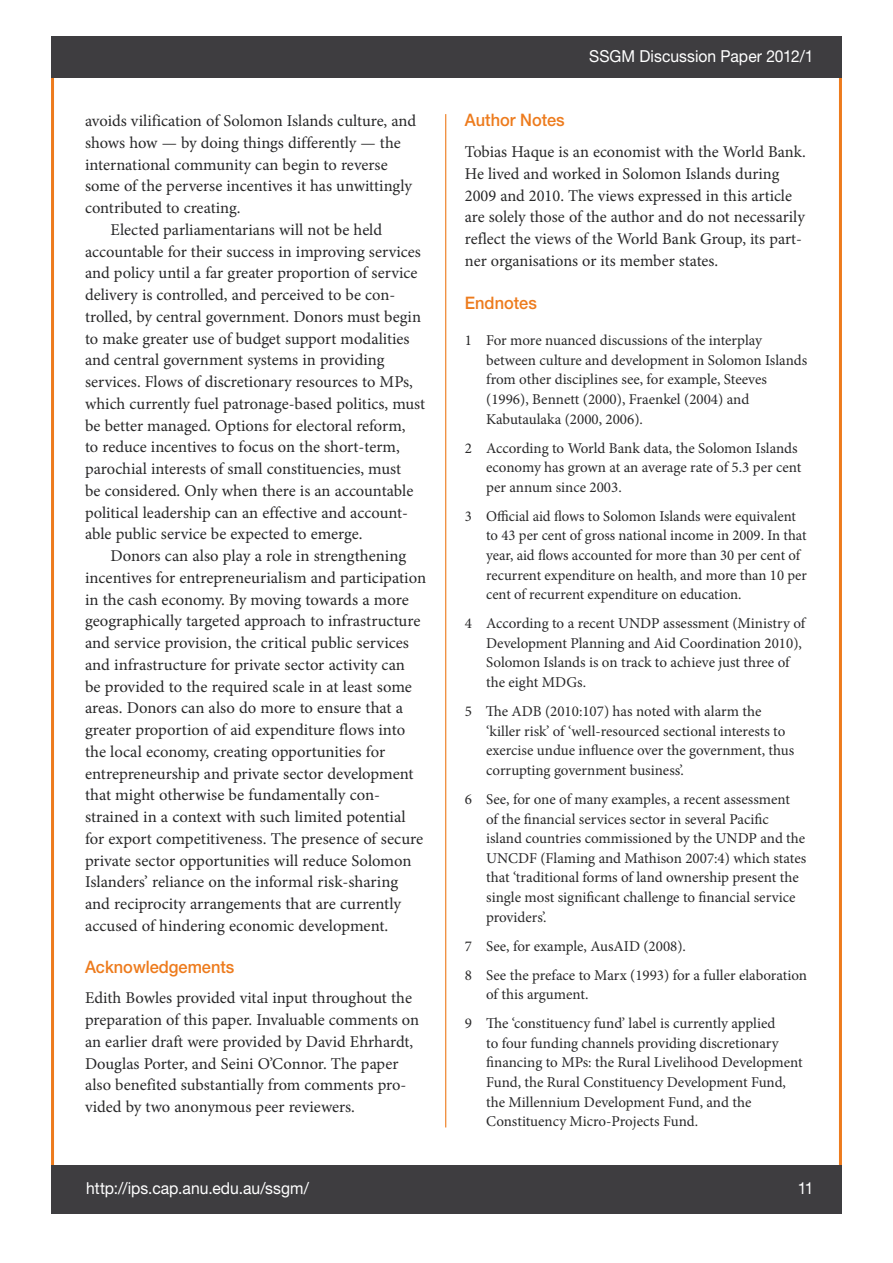
<style>
.page{position:relative;width:893px;height:1263px;background:#fff}
.page>*{position:absolute;margin:0;border:0;box-sizing:border-box;transform-origin:0 0}
.t1{font:500 17.25px "Helvetica Neue LT Std";color:#ed7b1d;scale:.95 1}
.t2{font:16.5px/21.8px "Minion Pro";color:#282829}
.t3{font:16.5px "Helvetica Neue LT Std";color:#fff;scale:.95 1}
.t4{font:15px/19.6px "Minion Pro";color:#282829}
</style>
<div class="page">
<div style="left:51px;top:1165px;width:790px;height:49px;background:#3e3d40"></div>
<hr style="left:445px;top:114px;width:1px;height:1013px;background:#ed7b1d">
<div style="left:51px;top:36px;width:791px;height:42px;background:#3e3d40"></div>
<p class="t2" style="left:85px;top:110px;width:333px">avoids vilification of Solomon Islands culture, and</p>
<p class="t2" style="left:85px;top:132px;width:317px">shows how — by doing things differently — the</p>
<p class="t2" style="left:85px;top:154px;width:304px">international community can begin to reverse</p>
<p class="t2" style="left:85px;top:175px;width:328px">some of the perverse incentives it has unwittingly</p>
<p class="t2" style="left:85px;top:197px;width:157px">contributed to creating.</p>
<p class="t2" style="left:111px;top:219px;width:273px">Elected parliamentarians will not be held</p>
<p class="t2" style="left:85px;top:241px;width:337px">accountable for their success in improving services</p>
<p class="t2" style="left:85px;top:262px;width:334px">and policy until a far greater proportion of service</p>
<p class="t2" style="left:85px;top:284px;width:312px">delivery is controlled, and perceived to be con-</p>
<p class="t2" style="left:85px;top:306px;width:337px">trolled, by central government. Donors must begin</p>
<p class="t2" style="left:85px;top:327px;width:326px">to make greater use of budget support modalities</p>
<p class="t2" style="left:85px;top:349px;width:301px">and central government systems in providing</p>
<p class="t2" style="left:85px;top:371px;width:329px">services. Flows of discretionary resources to MPs,</p>
<p class="t2" style="left:85px;top:393px;width:342px">which currently fuel patronage-based politics, must</p>
<p class="t2" style="left:85px;top:414px;width:322px">be better managed. Options for electoral reform,</p>
<p class="t2" style="left:85px;top:436px;width:316px">to reduce incentives to focus on the short-term,</p>
<p class="t2" style="left:85px;top:458px;width:318px">parochial interests of small constituencies, must</p>
<p class="t2" style="left:85px;top:480px;width:330px">be considered. Only when there is an accountable</p>
<p class="t2" style="left:85px;top:501px;width:325px">political leadership can an effective and account-</p>
<p class="t2" style="left:85px;top:523px;width:279px">able public service be expected to emerge.</p>
<p class="t2" style="left:111px;top:545px;width:297px">Donors can also play a role in strengthening</p>
<p class="t2" style="left:85px;top:567px;width:343px">incentives for entrepreneurialism and participation</p>
<p class="t2" style="left:85px;top:589px;width:325px">in the cash economy. By moving towards a more</p>
<p class="t2" style="left:85px;top:610px;width:337px">geographically targeted approach to infrastructure</p>
<p class="t2" style="left:85px;top:632px;width:326px">and service provision, the critical public services</p>
<p class="t2" style="left:85px;top:654px;width:321px">and infrastructure for private sector activity can</p>
<p class="t2" style="left:85px;top:676px;width:328px">be provided to the required scale in at least some</p>
<p class="t2" style="left:85px;top:697px;width:320px">areas. Donors can also do more to ensure that a</p>
<p class="t2" style="left:85px;top:719px;width:322px">greater proportion of aid expenditure flows into</p>
<p class="t2" style="left:85px;top:741px;width:302px">the local economy, creating opportunities for</p>
<p class="t2" style="left:85px;top:762px;width:330px">entrepreneurship and private sector development</p>
<p class="t2" style="left:85px;top:784px;width:297px">that might otherwise be fundamentally con-</p>
<p class="t2" style="left:85px;top:806px;width:322px">strained in a context with such limited potential</p>
<p class="t2" style="left:85px;top:828px;width:340px">for export competitiveness. The presence of secure</p>
<p class="t2" style="left:85px;top:849px;width:328px">private sector opportunities will reduce Solomon</p>
<p class="t2" style="left:85px;top:871px;width:315px">Islanders’ reliance on the informal risk-sharing</p>
<p class="t2" style="left:85px;top:893px;width:318px">and reciprocity arrangements that are currently</p>
<p class="t2" style="left:85px;top:915px;width:305px">accused of hindering economic development.</p>
<p class="t1" style="left:85px;top:957px;width:159px">Acknowledgements</p>
<p class="t2" style="left:85px;top:987px;width:336px">Edith Bowles provided vital input throughout the preparation of this paper. Invaluable comments on an earlier draft were provided by David Ehrhardt, Douglas Porter, and Seini O’Connor. The paper also benefited substantially from comments pro&shy;vided by two anonymous peer reviewers.</p>
<p class="t3" style="left:589px;top:47px;width:238px">SSGM Discussion Paper 2012/1</p>
<p class="t1" style="left:465px;top:110px;width:107px">Author Notes</p>
<p class="t2" style="left:465px;top:141px;width:342px">Tobias Haque is an economist with the World Bank.<br>He lived and worked in Solomon Islands during 2009 and 2010. The views expressed in this article are solely those of the author and do not necessarily reflect the views of the World Bank Group, its part&shy;ner organisations or its member states.</p>
<p class="t1" style="left:465px;top:292px;width:77px">Endnotes</p>
<p class="t4" style="left:486px;top:331px;width:323px;text-indent:-21px">1 For more nuanced discussions of the interplay between culture and development in Solomon Islands from other disciplines see, for example, Steeves (1996), Bennett (2000), Fraenkel (2004) and Kabutaulaka (2000, 2006).</p>
<p class="t4" style="left:486px;top:438px;width:317px;text-indent:-21px">2 According to World Bank data, the Solomon Islands economy has grown at an average rate of 5.3 per cent per annum since 2003.</p>
<p class="t4" style="left:486px;top:506px;width:322px;text-indent:-21px">3 Official aid flows to Solomon Islands were equivalent to 43 per cent of gross national income in 2009. In that year, aid flows accounted for more than 30 per cent of recurrent expenditure on health, and more than 10 per cent of recurrent expenditure on education.</p>
<p class="t4" style="left:486px;top:614px;width:321px;text-indent:-21px">4 According to a recent UNDP assessment (Ministry of Development Planning and Aid Coordination 2010), Solomon Islands is on track to achieve just three of the eight MDGs.</p>
<p class="t4" style="left:486px;top:701px;width:310px;text-indent:-21px">5 The ADB (2010:107) has noted with alarm the ‘killer risk’ of ‘well-resourced sectional interests to exercise undue influence over the government, thus corrupting government business’.</p>
<p class="t4" style="left:486px;top:789px;width:322px;text-indent:-21px">6 See, for one of many examples, a recent assessment<br>of the financial services sector in several Pacific island countries commissioned by the UNDP and the UNCDF (Flaming and Mathison 2007:4) which states that ‘traditional forms of land ownership present the single most significant challenge to financial service providers’.</p>
<p class="t4" style="left:465px;top:931px;width:344px;line-height:29px">7 See, for example, AusAID (2008).<br>8 See the preface to Marx (1993) for a fuller elaboration</p>
<p class="t4" style="left:465px;top:980px;width:312px;line-height:29px;text-indent:21px">of this argument.<br>9 The ‘constituency fund’ label is currently applied</p>
<p class="t4" style="left:486px;top:1033px;width:318px">to four funding channels providing discretionary financing to MPs: the Rural Livelihood Development Fund, the Rural Constituency Development Fund, the Millennium Development Fund, and the Constituency Micro-Projects Fund.</p>
<p class="t3" style="left:86px;top:1178px;width:236px">http://ips.cap.anu.edu.au/ssgm/</p>
<p class="t3" style="left:798px;top:1178px;width:18px">11</p>
</div>
